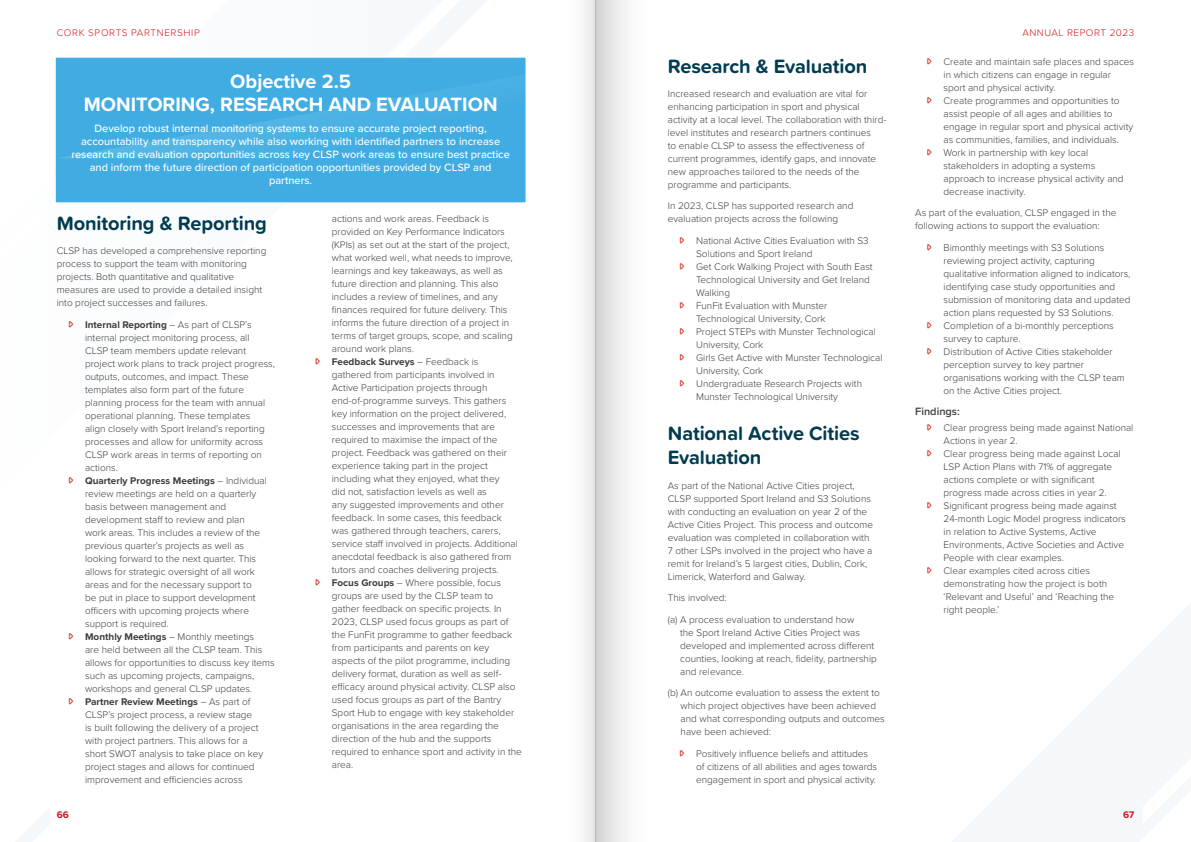
<style>
.page{position:relative;width:1191px;height:842px;background:#fff}
.page>*{position:absolute;margin:0;border:0;box-sizing:border-box;transform-origin:0 0}
.t1{font:700 20px/24px "Proxima Soft";letter-spacing:-.005em;color:#003c50}
.t2{font:700 20px/23px "Proxima Nova";color:#fff;text-align:center}
.t3{font:500 11px/13px "Proxima Nova";color:#fff;text-align:center}
.t4{font:600 11px "Proxima Nova";color:#3c3c3b}
.t5{font:300 10px/13px "Proxima Nova";color:#3c3c3b}
.t6{font:300 10px "Proxima Soft";letter-spacing:.05em;color:#d0181d}
.t7{font:700 10px "Proxima Soft";color:#d0181d}
.s1{font-weight:700}
</style>
<div class="page">
<svg style="left:952px;top:604px;width:239px;height:238px"></svg>
<svg style="left:1142px;top:744px;width:49px;height:80px"></svg>
<svg style="left:16px;top:808px;width:34px;height:34px"></svg>
<div style="left:55px;top:57px;width:471px;height:146px;background:#41ace2"></div>
<svg style="left:57px;top:0;width:469px;height:158px"></svg>
<div style="left:595px;top:0;width:57px;height:842px;background:linear-gradient(to right,#d7d7d7,#fff)"></div>
<div style="left:565px;top:0;width:30px;height:842px;background:linear-gradient(to right,#fff,#eaeaea)"></div>
<p class="t6" style="left:57px;top:25px;width:145px">CORK SPORTS PARTNERSHIP</p>
<p class="t6" style="left:1022px;top:25px;width:113px">ANNUAL REPORT 2023</p>
<h1 class="t2" style="left:84px;top:69px;width:415px">Objective 2.5<br>MONITORING, RESEARCH AND EVALUATION</h1>
<p class="t3" style="left:71px;top:122px;width:440px">Develop robust internal monitoring systems to ensure accurate project reporting, accountability and transparency while also working with identified partners to increase research and evaluation opportunities across key CLSP work areas to ensure best practice and inform the future direction of participation opportunities provided by CLSP and partners.</p>
<h1 class="t1" style="left:57px;top:210px;width:212px">Monitoring &amp; Reporting</h1>
<p class="t5" style="left:57px;top:244px;width:211px">CLSP has developed a comprehensive reporting process to support the team with monitoring projects. Both quantitative and qualitative measures are used to provide a detailed insight into project successes and failures.</p>
<p class="t5" style="left:85px;top:317px;width:191px"><span class="s1">Internal Reporting</span> – As part of CLSP’s internal project monitoring process, all CLSP team members update relevant project work plans to track project progress, outputs, outcomes, and impact. These templates also form part of the future planning process for the team with annual operational planning. These templates<br>align closely with Sport Ireland’s reporting processes and allow for uniformity across CLSP work areas in terms of reporting on actions.<br><span class="s1">Quarterly Progress Meetings</span> – Individual review meetings are held on a quarterly basis between management and development staff to review and plan<br>work areas. This includes a review of the previous quarter’s projects as well as looking forward to the next quarter. This allows for strategic oversight of all work areas and for the necessary support to<br>be put in place to support development officers with upcoming projects where support is required.<br><span class="s1">Monthly Meetings</span> – Monthly meetings<br>are held between all the CLSP team. This allows for opportunities to discuss key items such as upcoming projects, campaigns, workshops and general CLSP updates.<br><span class="s1">Partner Review Meetings</span> – As part of CLSP’s project process, a review stage<br>is built following the delivery of a project with project partners. This allows for a<br>short SWOT analysis to take place on key project stages and allows for continued improvement and efficiencies across</p>
<p class="t5" style="left:332px;top:212px;width:191px">actions and work areas. Feedback is provided on Key Performance Indicators (KPIs) as set out at the start of the project, what worked well, what needs to improve, learnings and key takeaways, as well as future direction and planning. This also includes a review of timelines, and any finances required for future delivery. This informs the future direction of a project in terms of target groups, scope, and scaling around work plans.<br><span class="s1">Feedback Surveys</span> – Feedback is<br>gathered from participants involved in Active Participation projects through end-of-programme surveys. This gathers key information on the project delivered, successes and improvements that are required to maximise the impact of the project. Feedback was gathered on their experience taking part in the project including what they enjoyed, what they<br>did not, satisfaction levels as well as<br>any suggested improvements and other feedback. In some cases, this feedback<br>was gathered through teachers, carers, service staff involved in projects. Additional anecdotal feedback is also gathered from tutors and coaches delivering projects.<br><span class="s1">Focus Groups</span> – Where possible, focus groups are used by the CLSP team to gather feedback on specific projects. In 2023, CLSP used focus groups as part of the FunFit programme to gather feedback from participants and parents on key aspects of the pilot programme, including delivery format, duration as well as self&shy;efficacy around physical activity. CLSP also used focus groups as part of the Bantry Sport Hub to engage with key stakeholder organisations in the area regarding the direction of the hub and the supports required to enhance sport and activity in the area.</p>
<h1 class="t1" style="left:668px;top:53px;width:201px">Research &amp; Evaluation</h1>
<p class="t5" style="left:668px;top:86px;width:220px">Increased research and evaluation are vital for enhancing participation in sport and physical activity at a local level. The collaboration with third&shy;level institutes and research partners continues<br>to enable CLSP to assess the effectiveness of current programmes, identify gaps, and innovate new approaches tailored to the needs of the programme and participants.</p>
<p class="t5" style="left:668px;top:199px;width:187px">In 2023, CLSP has supported research and evaluation projects across the following</p>
<p class="t5" style="left:696px;top:233px;width:188px">National Active Cities Evaluation with S3<br>Solutions and Sport Ireland<br>Get Cork Walking Project with South East<br>Technological University and Get Ireland<br>Walking<br>FunFit Evaluation with Munster<br>Technological University, Cork<br>Project STEPs with Munster Technological<br>University, Cork<br>Girls Get Active with Munster Technological<br>University, Cork<br>Undergraduate Research Projects with<br>Munster Technological University</p>
<h1 class="t1" style="left:668px;top:421px;width:193px">National Active Cities<br>Evaluation</h1>
<p class="t5" style="left:668px;top:478px;width:207px">As part of the National Active Cities project, CLSP supported Sport Ireland and S3 Solutions with conducting an evaluation on year 2 of the Active Cities Project. This process and outcome evaluation was completed in collaboration with 7 other LSPs involved in the project who have a remit for Ireland’s 5 largest cities, Dublin, Cork, Limerick, Waterford and Galway.</p>
<p class="t5" style="left:668px;top:587px;width:188px;line-height:21.5px">This involved:<br>(a) A process evaluation to understand how</p>
<p class="t5" style="left:680px;top:625px;width:198px">the Sport Ireland Active Cities Project was developed and implemented across different counties, looking at reach, fidelity, partnership and relevance.</p>
<p class="t5" style="left:680px;top:686px;width:206px;text-indent:-13px">(b) An outcome evaluation to assess the extent to which project objectives have been achieved and what corresponding outputs and outcomes have been achieved:</p>
<p class="t5" style="left:696px;top:746px;width:182px">Positively influence beliefs and attitudes of citizens of all abilities and ages towards engagement in sport and physical activity.</p>
<p class="t5" style="left:943px;top:54px;width:192px">Create and maintain safe places and spaces in which citizens can engage in regular sport and physical activity.<br>Create programmes and opportunities to assist people of all ages and abilities to engage in regular sport and physical activity as communities, families, and individuals.<br>Work in partnership with key local stakeholders in adopting a systems approach to increase physical activity and decrease inactivity.</p>
<p class="t5" style="left:915px;top:206px;width:203px">As part of the evaluation, CLSP engaged in the following actions to support the evaluation:</p>
<p class="t5" style="left:943px;top:240px;width:188px">Bimonthly meetings with S3 Solutions reviewing project activity, capturing qualitative information aligned to indicators, identifying case study opportunities and submission of monitoring data and updated action plans requested by S3 Solutions.<br>Completion of a bi-monthly perceptions survey to capture.<br>Distribution of Active Cities stakeholder perception survey to key partner organisations working with the CLSP team on the Active Cities project.</p>
<p class="t4" style="left:915px;top:403px;width:46px">Findings:</p>
<p class="t5" style="left:943px;top:421px;width:191px">Clear progress being made against National Actions in year 2.<br>Clear progress being made against Local LSP Action Plans with 71% of aggregate actions complete or with significant progress made across cities in year 2.<br>Significant progress being made against 24-month Logic Model progress indicators in relation to Active Systems, Active Environments, Active Societies and Active People with clear examples.<br>Clear examples cited across cities demonstrating how the project is both ‘Relevant and Useful’ and ‘Reaching the right people.’</p>
<p class="t7" style="left:57px;top:807px;width:14px">66</p>
<p class="t7" style="left:1123px;top:807px;width:13px">67</p>
</div>
